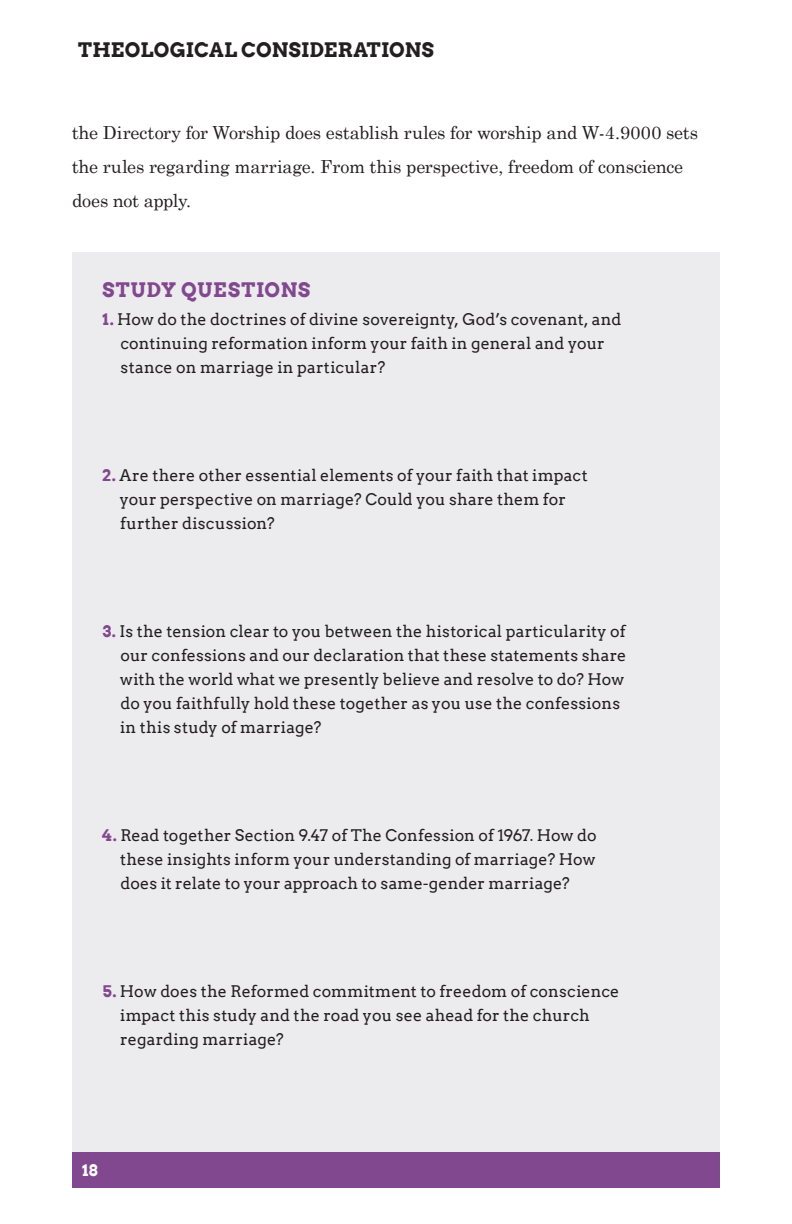
<style>
.page{position:relative;width:792px;height:1224px;background:#fff}
.page>*{position:absolute;margin:0;border:0;box-sizing:border-box;transform-origin:0 0}
.FOLIO_Section{font:700 20px "Arvo";letter-spacing:.01em;color:#231f20}
.SIDEBAR_Head_Arvo_10{font:700 20px "Arvo";letter-spacing:.035em;color:#82488f}
.BODY_Paragraph{font:18px/34px "Century Schoolbook";letter-spacing:-.01em;color:#231f20}
.STUDY_QUESTIONS_Arvo{font:16px/24px "Arvo";letter-spacing:.005em;color:#231f20}
.t1{font:700 16px "Arvo";color:#fff}
.s1{font-weight:700;color:#82488f}
</style>
<div class="page">
<div style="left:72px;top:1152px;width:648px;height:36px;background:#82488f"></div>
<div style="left:72px;top:252px;width:648px;height:900px;background:#ececee"></div>
<p class="FOLIO_Section" style="left:78px;top:37px;width:357px">THEOLOGICAL CONSIDERATIONS</p>
<p class="BODY_Paragraph" style="left:72px;top:115px;width:628px">the Directory for Worship does establish rules for worship and W-4.9000 sets the rules regarding marriage. From this perspective, freedom of conscience does not apply.</p>
<p class="SIDEBAR_Head_Arvo_10" style="left:103px;top:277px;width:209px">STUDY QUESTIONS</p>
<p class="STUDY_QUESTIONS_Arvo" style="left:120px;top:307px;width:503px;text-indent:-18px"><span class="s1">1.</span> How do the doctrines of divine sovereignty, God’s covenant, and continuing reformation inform your faith in general and your stance on marriage in particular?</p>
<p class="STUDY_QUESTIONS_Arvo" style="left:120px;top:463px;width:469px;text-indent:-18px"><span class="s1">2.</span> Are there other essential elements of your faith that impact your perspective on marriage? Could you share them for further discussion?</p>
<p class="STUDY_QUESTIONS_Arvo" style="left:120px;top:619px;width:508px;text-indent:-17px"><span class="s1">3.</span> Is the tension clear to you between the historical particularity of our confessions and our declaration that these statements share with the world what we presently believe and resolve to do? How do you faithfully hold these together as you use the confessions in this study of marriage?</p>
<p class="STUDY_QUESTIONS_Arvo" style="left:120px;top:823px;width:478px;text-align:justify;text-indent:-18px"><span class="s1">4.</span> Read together Section 9.47 of The Confession of 1967. How do these insights inform your understanding of marriage? How does it relate to your approach to same-gender marriage?</p>
<p class="STUDY_QUESTIONS_Arvo" style="left:120px;top:979px;width:501px;text-indent:-18px"><span class="s1">5.</span> How does the Reformed commitment to freedom of conscience impact this study and the road you see ahead for the church regarding marriage?</p>
<p class="t1" style="left:82px;top:1160px;width:17px">18</p>
</div>
